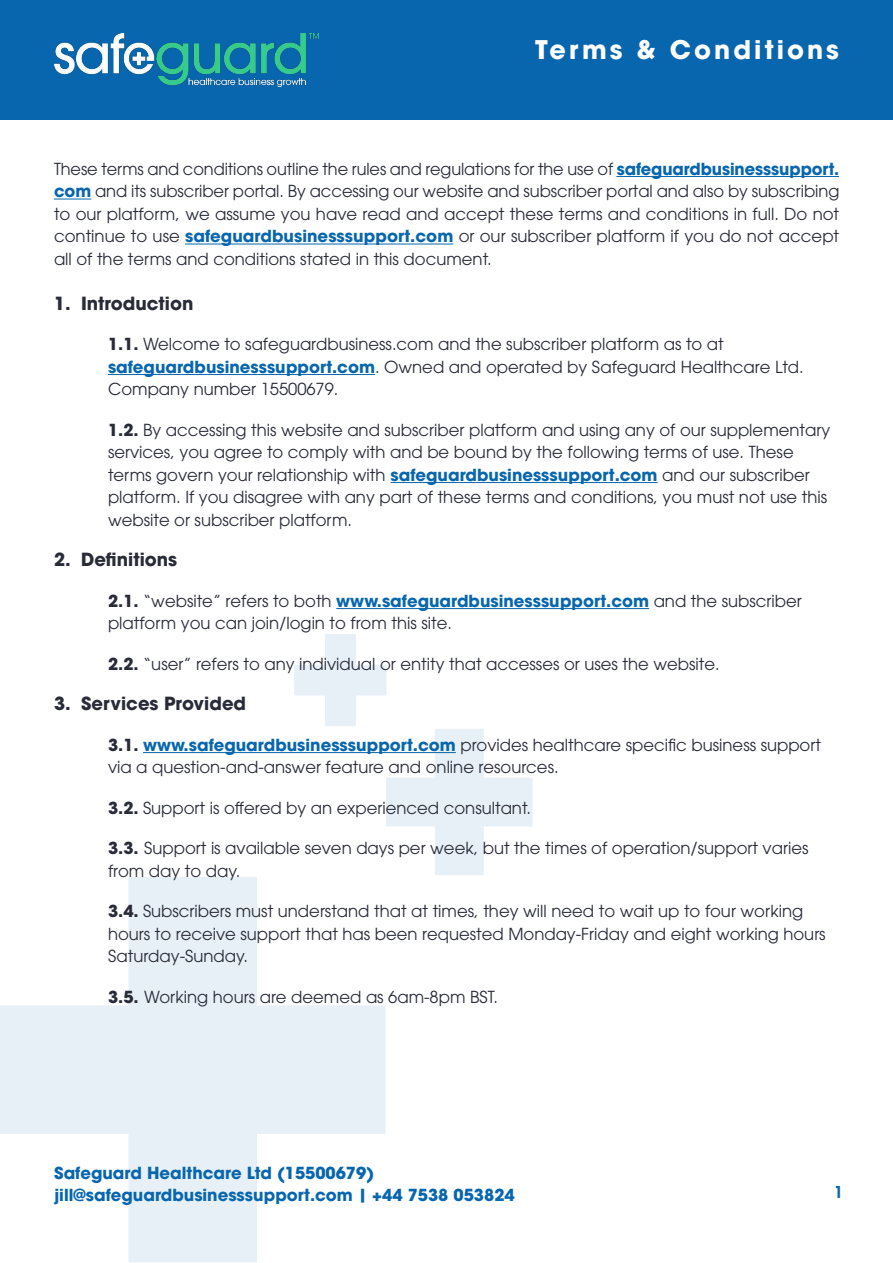
<style>
.page{position:relative;width:893px;height:1263px;background:#fff}
.page>*{position:absolute;margin:0;border:0;box-sizing:border-box;transform-origin:0 0}
.t1{font:700 25.5px "ITC Avant Garde Pro";letter-spacing:.12em;color:#fff}
.t2{font:700 18px "ITC Avant Garde Pro";color:#292b38}
.t3{font:16.5px/22.5px "ITC Avant Garde Pro";color:#292b38}
.t4{font:700 16.5px/22.5px "ITC Avant Garde Pro";color:#0766ad}
.t5{font:600 16.5px "Poppins";color:#0766ad}
.s1{font-weight:700;color:#0766ad}
.s2{font-weight:700}
</style>
<div class="page">
<div style="left:0;top:0;width:893px;height:120px;background:#0766ad"></div>
<img style="left:54px;top:33px;width:264px;height:54px">
<svg style="left:0;top:877px;width:386px;height:385px;fill:#e6f0f6"></svg>
<svg style="left:294px;top:634px;width:239px;height:241px"></svg>
<hr style="left:616px;top:176px;width:223px;height:1px;background:#0766ad">
<hr style="left:54px;top:199px;width:37px;height:1px;background:#0766ad">
<hr style="left:185px;top:244px;width:268px;height:1px;background:#0766ad">
<hr style="left:108px;top:374px;width:267px;height:1px;background:#0766ad">
<hr style="left:391px;top:482px;width:267px;height:1px;background:#0766ad">
<hr style="left:336px;top:608px;width:313px;height:1px;background:#0766ad">
<hr style="left:143px;top:752px;width:313px;height:1px;background:#0766ad">
<h1 class="t1" style="left:535px;top:33px;width:305px">Terms &amp; Conditions</h1>
<p class="t3" style="left:54px;top:157px;width:787px;text-align:justify">These terms and conditions outline the rules and regulations for the use of <span class="s1">safeguardbusinesssupport. com</span> and its subscriber portal. By accessing our website and subscriber portal and also by subscribing to our platform, we assume you have read and accept these terms and conditions in full. Do not continue to use <span class="s1">safeguardbusinesssupport.com</span> or our subscriber platform if you do not accept all of the terms and conditions stated in this document.</p>
<p class="t2" style="left:54px;top:291px;width:141px">1. Introduction</p>
<p class="t3" style="left:108px;top:333px;width:697px"><span class="s2">1.1.</span> Welcome to safeguardbusiness.com and the subscriber platform as to at <span class="s1">safeguardbusinesssupport.com</span>. Owned and operated by Safeguard Healthcare Ltd.<br>Company number 15500679.</p>
<p class="t3" style="left:108px;top:418px;width:724px"><span class="s2">1.2.</span> By accessing this website and subscriber platform and using any of our supplementary services, you agree to comply with and be bound by the following terms of use. These terms govern your relationship with <span class="s1">safeguardbusinesssupport.com</span> and our subscriber platform. If you disagree with any part of these terms and conditions, you must not use this website or subscriber platform.</p>
<p class="t2" style="left:54px;top:548px;width:125px">2. Definitions</p>
<p class="t3" style="left:108px;top:589px;width:695px"><span class="s2">2.1.</span> “website” refers to both <span class="s1">www.safeguardbusinesssupport.com</span> and the subscriber platform you can join/login to from this site.</p>
<p class="t3" style="left:108px;top:652px;width:613px"><span class="s2">2.2.</span> “user” refers to any individual or entity that accesses or uses the website.</p>
<p class="t2" style="left:54px;top:692px;width:194px">3. Services Provided</p>
<p class="t3" style="left:108px;top:733px;width:714px"><span class="s2">3.1.</span> <span class="s1">www.safeguardbusinesssupport.com</span> provides healthcare specific business support via a question-and-answer feature and online resources.</p>
<p class="t3" style="left:108px;top:796px;width:424px"><span class="s2">3.2.</span> Support is offered by an experienced consultant.</p>
<p class="t3" style="left:108px;top:837px;width:702px"><span class="s2">3.3.</span> Support is available seven days per week, but the times of operation/support varies from day to day.</p>
<p class="t3" style="left:108px;top:900px;width:719px"><span class="s2">3.4.</span> Subscribers must understand that at times, they will need to wait up to four working hours to receive support that has been requested Monday-Friday and eight working hours<br>Saturday-Sunday.</p>
<p class="t3" style="left:108px;top:985px;width:392px"><span class="s2">3.5.</span> Working hours are deemed as 6am-8pm BST.</p>
<p class="t4" style="left:54px;top:1161px;width:462px">Safeguard Healthcare Ltd (15500679) jill@safeguardbusinesssupport.com | +44 7538 053824</p>
<p class="t5" style="left:835px;top:1183px;width:7px">1</p>
</div>
